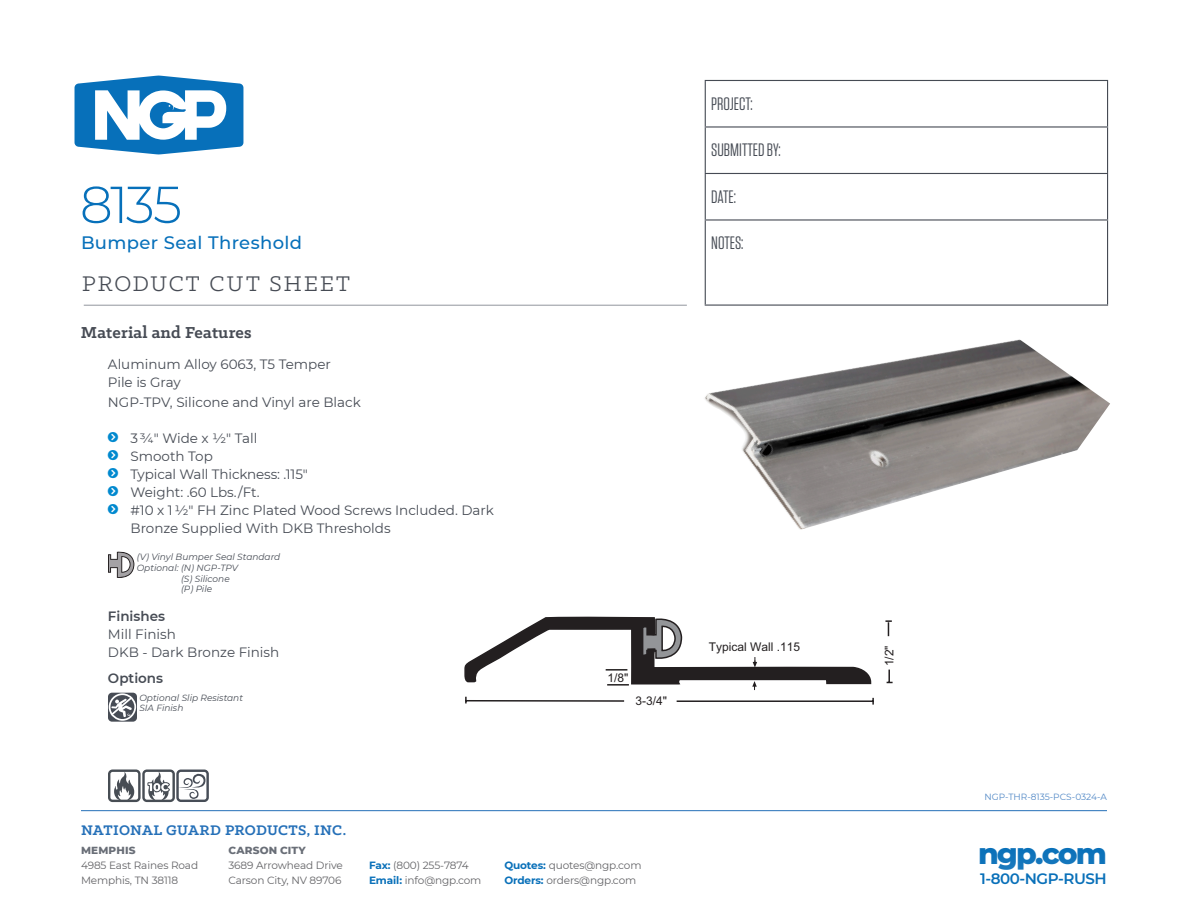
<style>
.page{position:relative;width:1188px;height:918px;background:#fff}
.page>*{position:absolute;margin:0;border:0;box-sizing:border-box;transform-origin:0 0}
.CUT_HD1{font:300 51.9px "Montserrat";color:#0770ba}
.t1{font:800 29.85px "Montserrat";letter-spacing:-.065em;color:#0970b9}
.t2{font:24px "Klinic Slab";letter-spacing:.085em;color:#464b54}
.t3{font:18px "Tungsten";color:#464b54}
.CUT_HD2{font:500 18px "Montserrat";letter-spacing:.02em;color:#0770ba}
.CUT_HD3{font:700 18px "Klinic Slab";letter-spacing:.01em;color:#464b54}
.t4{font:700 15.75px "Klinic Slab";letter-spacing:.01em;color:#2570b8}
.t5{font:600 15.15px "Montserrat";letter-spacing:-.03em;color:#0970b9}
.CUT_BULLETS_REG{font:13.5px/18px "Montserrat";color:#464b54}
.CUT_BULLETS_REG-2{font:600 13.5px "Montserrat";color:#464b54}
.t6{font:12px "Arial";color:#231f20}
.t7{font:10.5px/15px "Montserrat";letter-spacing:-.01em;color:#636366}
.t8{font:800 10.5px "Montserrat";letter-spacing:.015em;color:#696e77}
.CUT_CUTLINES{font:italic 9px/10.8px "Montserrat";color:#464b54}
.t9{font:9px "Montserrat";color:#5188c6}
.s1{font-weight:700;color:#0970b9}
</style>
<div class="page">
<svg style="left:75px;top:76px;width:168px;height:78px"></svg>
<hr style="left:705px;top:81px;width:1px;height:45px;background:#464b54">
<hr style="left:705px;top:128px;width:1px;height:45px;background:#464b54">
<hr style="left:705px;top:174px;width:1px;height:45px;background:#464b54">
<hr style="left:705px;top:221px;width:1px;height:84px;background:#464b54">
<hr style="left:705px;top:80px;width:403px;height:1px;background:#464b54">
<hr style="left:1107px;top:81px;width:1px;height:45px;background:#464b54">
<hr style="left:1107px;top:128px;width:1px;height:45px;background:#464b54">
<hr style="left:1107px;top:174px;width:1px;height:45px;background:#464b54">
<hr style="left:1107px;top:221px;width:1px;height:84px;background:#464b54">
<hr style="left:705px;top:126px;width:403px;height:2px;background:#464b54">
<hr style="left:705px;top:173px;width:403px;height:1px;background:#464b54">
<hr style="left:705px;top:219px;width:403px;height:2px;background:#464b54">
<hr style="left:705px;top:305px;width:403px;height:1px;background:#464b54">
<hr style="left:84px;top:305px;width:603px;height:1px;background:#91959d">
<hr style="left:81px;top:810px;width:1026px;height:1px;background:#2570b8">
<svg style="left:885px;top:620px;width:7px;height:16px"></svg>
<svg style="left:887px;top:670px;width:6px;height:13px"></svg>
<svg style="left:464px;top:617px;width:410px;height:88px"></svg>
<hr style="left:606px;top:669px;width:21px;height:2px;background:#231f20">
<hr style="left:607px;top:684px;width:22px;height:2px;background:#231f20">
<svg style="left:108px;top:551px;width:26px;height:27px"></svg>
<svg style="left:108px;top:692px;width:29px;height:30px"></svg>
<img style="left:705px;top:339px;width:405px;height:191px">
<div style="left:176px;top:770px;width:33px;height:32px;border:2px solid #474d57;border-radius:3px"></div>
<svg style="left:108px;top:769px;width:98px;height:33px"></svg>
<p class="CUT_HD1" style="left:80px;top:169px;width:104px">8135</p>
<p class="CUT_HD2" style="left:81px;top:230px;width:223px">Bumper Seal Threshold</p>
<h3 class="t2" style="left:82px;top:269px;width:269px">PRODUCT CUT SHEET</h3>
<p class="CUT_HD3" style="left:81px;top:320px;width:172px">Material and Features</p>
<p class="CUT_BULLETS_REG" style="left:108px;top:355px;width:224px">Aluminum Alloy 6063, T5 Temper</p>
<p class="CUT_BULLETS_REG" style="left:108px;top:373px;width:74px">Pile is Gray</p>
<p class="CUT_BULLETS_REG" style="left:108px;top:393px;width:254px">NGP-TPV, Silicone and Vinyl are Black</p>
<p class="CUT_BULLETS_REG" style="left:130px;top:429px;width:128px">3 3/4" Wide x 1/2" Tall</p>
<p class="CUT_BULLETS_REG" style="left:130px;top:447px;width:84px">Smooth Top</p>
<p class="CUT_BULLETS_REG" style="left:130px;top:465px;width:179px">Typical Wall Thickness: .115"</p>
<p class="CUT_BULLETS_REG" style="left:130px;top:483px;width:131px">Weight: .60 Lbs./Ft.</p>
<p class="CUT_BULLETS_REG" style="left:130px;top:501px;width:365px">#10 x 1 1/2" FH Zinc Plated Wood Screws Included. Dark<br>Bronze Supplied With DKB Thresholds</p>
<p class="CUT_CUTLINES" style="left:137px;top:551px;width:145px">(V) Vinyl Bumper Seal Standard</p>
<p class="CUT_CUTLINES" style="left:137px;top:562px;width:103px">Optional: (N) NGP-TPV</p>
<p class="CUT_CUTLINES" style="left:181px;top:573px;width:50px">(S) Silicone</p>
<p class="CUT_CUTLINES" style="left:181px;top:583px;width:33px">(P) Pile</p>
<p class="CUT_BULLETS_REG-2" style="left:108px;top:607px;width:59px">Finishes</p>
<p class="CUT_BULLETS_REG" style="left:108px;top:625px;width:69px">Mill Finish</p>
<p class="CUT_BULLETS_REG" style="left:108px;top:643px;width:173px">DKB - Dark Bronze Finish</p>
<p class="CUT_BULLETS_REG-2" style="left:108px;top:668px;width:57px">Options</p>
<p class="CUT_CUTLINES" style="left:139px;top:692px;width:105px">Optional Slip Resistant<br>SIA Finish</p>
<h3 class="t3" style="left:711px;top:94px;width:43px">PROJECT:</h3>
<h3 class="t3" style="left:711px;top:141px;width:71px">SUBMITTED BY:</h3>
<h3 class="t3" style="left:711px;top:187px;width:26px">DATE:</h3>
<h3 class="t3" style="left:711px;top:234px;width:34px">NOTES:</h3>
<p class="t6" style="left:607px;top:670px;width:22px">1/8"</p>
<p class="t6" style="left:635px;top:693px;width:33px">3-3/4"</p>
<p class="t6" style="left:709px;top:638px;width:93px">Typical Wall .115</p>
<p class="t4" style="left:81px;top:820px;width:267px">NATIONAL GUARD PRODUCTS, INC.</p>
<p class="t8" style="left:81px;top:843px;width:56px">MEMPHIS</p>
<p class="t7" style="left:81px;top:858px;width:119px">4985 East Raines Road<br>Memphis, TN 38118</p>
<p class="t8" style="left:228px;top:843px;width:79px">CARSON CITY</p>
<p class="t7" style="left:228px;top:858px;width:116px">3689 Arrowhead Drive<br>Carson City, NV 89706</p>
<p class="t7" style="left:369px;top:858px;width:114px"><span class="s1">Fax:</span> (800) 255-7874<br><span class="s1">Email:</span> info@ngp.com</p>
<p class="t7" style="left:504px;top:858px;width:139px"><span class="s1">Quotes:</span> quotes@ngp.com<br><span class="s1">Orders:</span> orders@ngp.com</p>
<p class="t6" style="left:882px;top:666px;width:22px;rotate:-90deg">1/2"</p>
<p class="t9" style="left:985px;top:791px;width:124px">NGP-THR-8135-PCS-0324-A</p>
<h2 class="t1" style="left:978px;top:831px;width:130px">ngp.com</h2>
<p class="t5" style="left:980px;top:868px;width:128px">1-800-NGP-RUSH</p>
</div>
